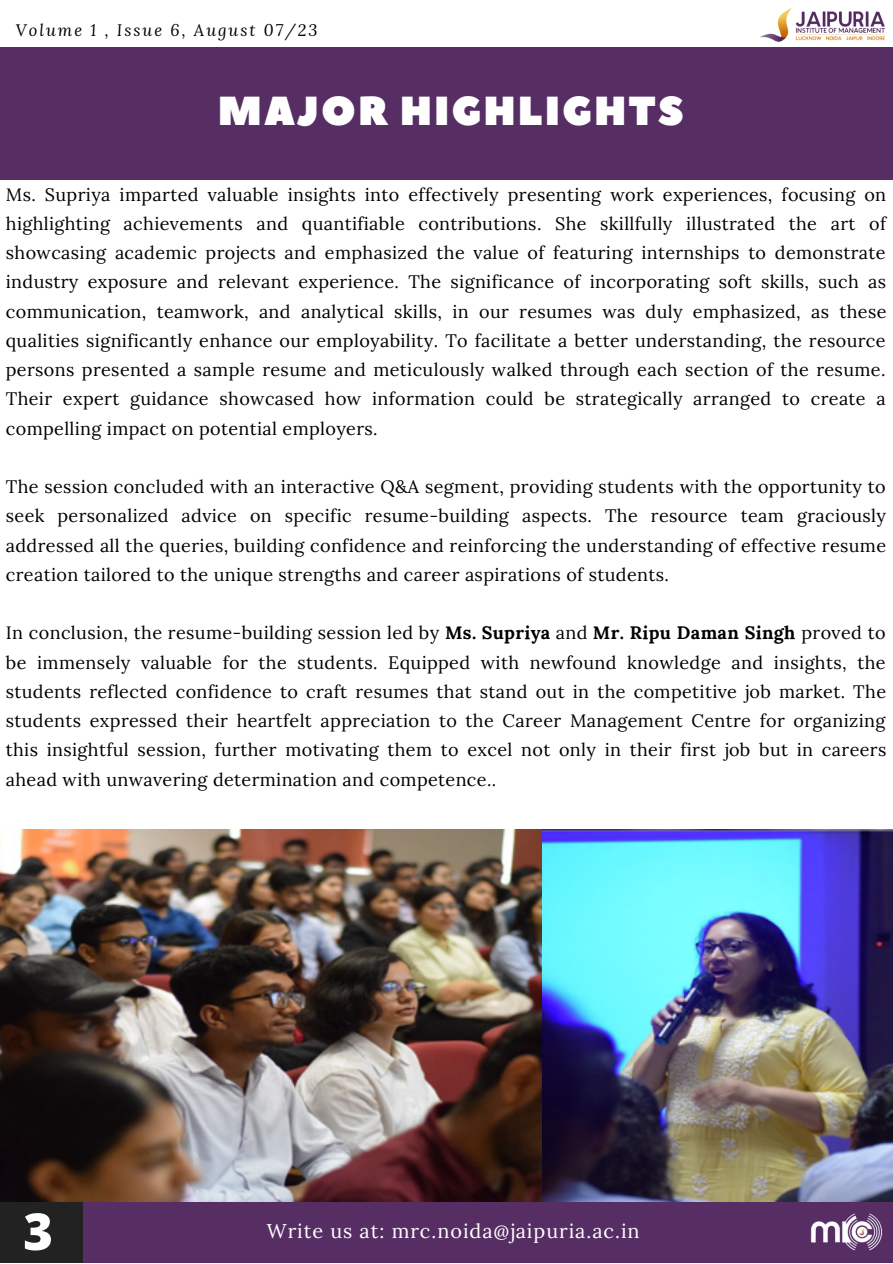
<style>
.page{position:relative;width:893px;height:1264px;background:#fff}
.page>*{position:absolute;margin:0;border:0;box-sizing:border-box;transform-origin:0 0}
.t1{font:800 51px "Open Sans";color:#fff}
.t2{font:40.5px "Peace Sans";letter-spacing:.05em;color:#fff}
.t3{font:19.8px "Lora";letter-spacing:.05em;color:#fff}
.t4{font:18px/29.2px "Lora";letter-spacing:.02em;color:#000;text-align:justify}
.t5{font:italic 16.5px "Lora";letter-spacing:.12em;color:#000}
.s1{font-weight:700}
</style>
<div class="page">
<div style="left:0;top:48px;width:892px;height:131px;background:#562e64"></div>
<img style="left:760px;top:8px;width:125px;height:34px">
<div style="left:0;top:1201px;width:892px;height:61px;background:#562e64"></div>
<div style="left:0;top:1201px;width:83px;height:61px;background:#222"></div>
<img style="left:0;top:829px;width:892px;height:371px">
<img style="left:811px;top:1213px;width:72px;height:38px">
<p class="t5" style="left:16px;top:19px;width:303px">Volume 1 , Issue 6, August 07/23</p>
<p class="t2" style="left:218px;top:84px;width:467px">MAJOR HIGHLIGHTS</p>
<p class="t4" style="left:6px;top:179px;width:882px">Ms. Supriya imparted valuable insights into effectively presenting work experiences, focusing on highlighting achievements and quantifiable contributions. She skillfully illustrated the art of showcasing academic projects and emphasized the value of featuring internships to demonstrate industry exposure and relevant experience. The significance of incorporating soft skills, such as communication, teamwork, and analytical skills, in our resumes was duly emphasized, as these qualities significantly enhance our employability. To facilitate a better understanding, the resource persons presented a sample resume and meticulously walked through each section of the resume.<br>Their expert guidance showcased how information could be strategically arranged to create a compelling impact on potential employers.</p>
<p class="t4" style="left:6px;top:472px;width:881px">The session concluded with an interactive Q&amp;A segment, providing students with the opportunity to seek personalized advice on specific resume-building aspects. The resource team graciously addressed all the queries, building confidence and reinforcing the understanding of effective resume creation tailored to the unique strengths and career aspirations of students.</p>
<p class="t4" style="left:6px;top:618px;width:882px">In conclusion, the resume-building session led by <span class="s1">Ms. Supriya</span> and <span class="s1">Mr. Ripu Daman Singh</span> proved to be immensely valuable for the students. Equipped with newfound knowledge and insights, the students reflected confidence to craft resumes that stand out in the competitive job market. The students expressed their heartfelt appreciation to the Career Management Centre for organizing this insightful session, further motivating them to excel not only in their first job but in careers ahead with unwavering determination and competence..</p>
<p class="t1" style="left:23px;top:1195px;width:31px">3</p>
<p class="t3" style="left:267px;top:1218px;width:374px">Write us at: mrc.noida@jaipuria.ac.in</p>
</div>
